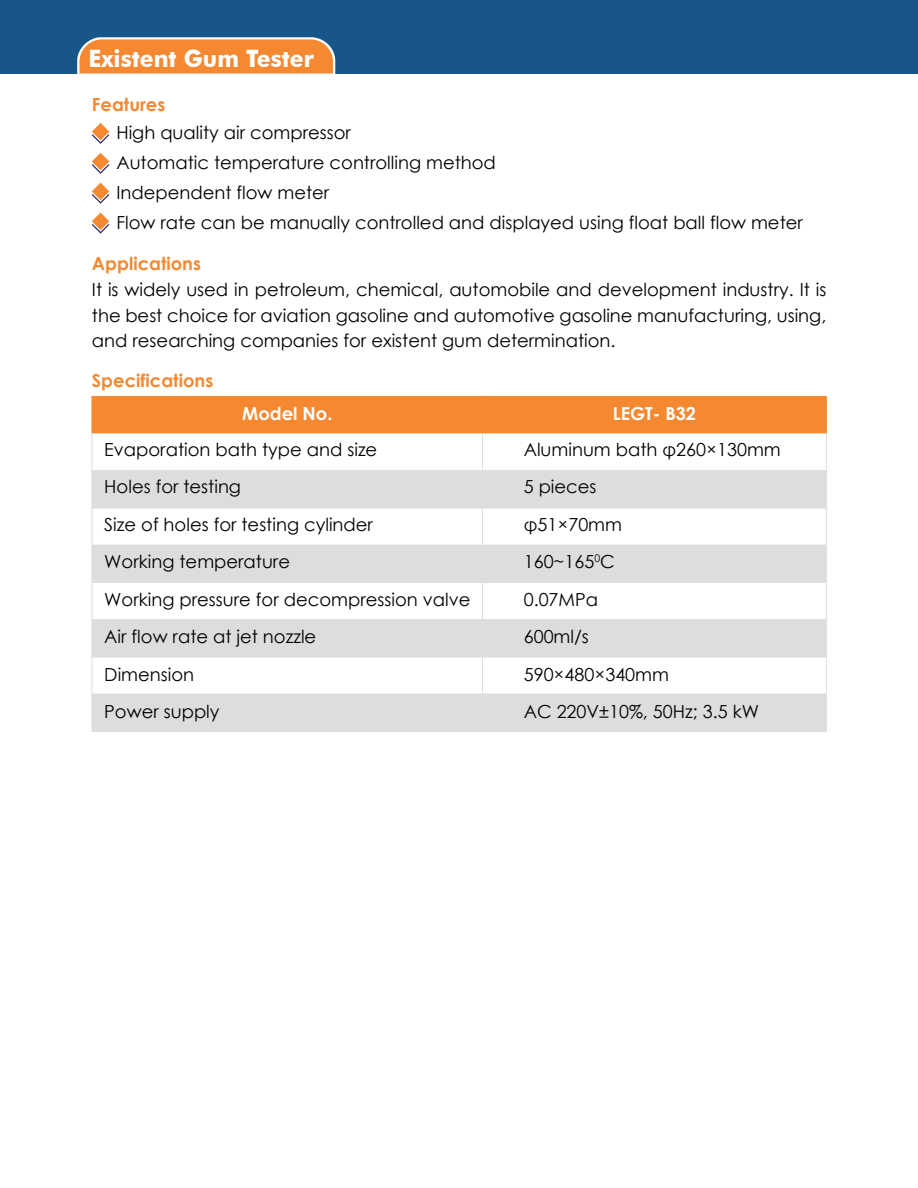
<style>
.page{position:relative;width:918px;height:1188px;background:#fff}
.page>*{position:absolute;margin:0;border:0;box-sizing:border-box;transform-origin:0 0}
.t1{font:700 24px "Futura BT";color:#fff;scale:.95 1}
.t2{font:18px/37.5px "Century Gothic";color:#000}
.t3{font:700 18px "Century Gothic";color:#f48931}
.t4{font:700 18px "Century Gothic";color:#fff}
</style>
<div class="page">
<div style="left:92px;top:396px;width:391px;height:38px;background:#f48931"></div>
<div style="left:482px;top:396px;width:345px;height:38px;background:#f48931"></div>
<div style="left:92px;top:433px;width:391px;height:38px;background:#fff;border:1px solid #ddd"></div>
<div style="left:482px;top:433px;width:345px;height:38px;background:#fff;border:1px solid #ddd"></div>
<div style="left:92px;top:471px;width:391px;height:37px;background:#ddd"></div>
<div style="left:482px;top:471px;width:345px;height:37px;background:#ddd"></div>
<div style="left:92px;top:508px;width:391px;height:38px;background:#fff;border:1px solid #ddd"></div>
<div style="left:482px;top:508px;width:345px;height:38px;background:#fff;border:1px solid #ddd"></div>
<div style="left:92px;top:545px;width:391px;height:38px;background:#ddd"></div>
<div style="left:482px;top:545px;width:345px;height:38px;background:#ddd"></div>
<div style="left:92px;top:582px;width:391px;height:38px;background:#fff;border:1px solid #ddd"></div>
<div style="left:482px;top:582px;width:345px;height:38px;background:#fff;border:1px solid #ddd"></div>
<div style="left:92px;top:619px;width:391px;height:38px;background:#ddd"></div>
<div style="left:482px;top:620px;width:344px;height:37px;background:#ddd"></div>
<div style="left:482px;top:619px;width:345px;height:38px;border:1px solid #ddd"></div>
<div style="left:92px;top:657px;width:391px;height:38px;background:#fff;border:1px solid #ddd"></div>
<div style="left:482px;top:657px;width:345px;height:38px;border:1px solid #ddd"></div>
<div style="left:92px;top:694px;width:391px;height:38px;background:#ddd"></div>
<div style="left:482px;top:694px;width:345px;height:38px;background:#ddd"></div>
<svg style="left:92px;top:123px;width:17px;height:21px"></svg>
<svg style="left:92px;top:153px;width:17px;height:21px"></svg>
<svg style="left:92px;top:183px;width:17px;height:21px"></svg>
<svg style="left:92px;top:213px;width:17px;height:21px"></svg>
<div style="left:0;top:0;width:918px;height:74px;background:#18568a"></div>
<svg style="left:77px;top:37px;width:258px;height:37px;background:#ed9145"></svg>
<h1 class="t1" style="left:89px;top:44px;width:239px">Existent Gum Tester</h1>
<p class="t3" style="left:92px;top:91px;width:75px">Features</p>
<p class="t2" style="left:116px;top:117px;width:688px;line-height:30px">High quality air compressor<br>Automatic temperature controlling method<br>Independent flow meter<br>Flow rate can be manually controlled and displayed using float ball flow meter</p>
<p class="t3" style="left:92px;top:250px;width:111px">Applications</p>
<p class="t2" style="left:92px;top:277px;width:736px;line-height:25.5px;text-align:justify">It is widely used in petroleum, chemical, automobile and development industry. It is the best choice for aviation gasoline and automotive gasoline manufacturing, using, and researching companies for existent gum determination.</p>
<p class="t3" style="left:92px;top:367px;width:123px">Specifications</p>
<p class="t4" style="left:242px;top:400px;width:92px">Model No.</p>
<p class="t4" style="left:613px;top:400px;width:85px">LEGT- B32</p>
<p class="t2" style="left:104px;top:430px;width:368px">Evaporation bath type and size<br>Holes for testing<br>Size of holes for testing cylinder<br>Working temperature<br>Working pressure for decompression valve<br>Air flow rate at jet nozzle<br>Dimension<br>Power supply</p>
<p class="t2" style="left:524px;top:430px;width:259px">Aluminum bath φ260×130mm<br>5 pieces<br>φ51×70mm<br>160~165<sup>0</sup>C<br>0.07MPa<br>600ml/s<br>590×480×340mm<br>AC 220V±10%, 50Hz; 3.5 kW</p>
</div>
